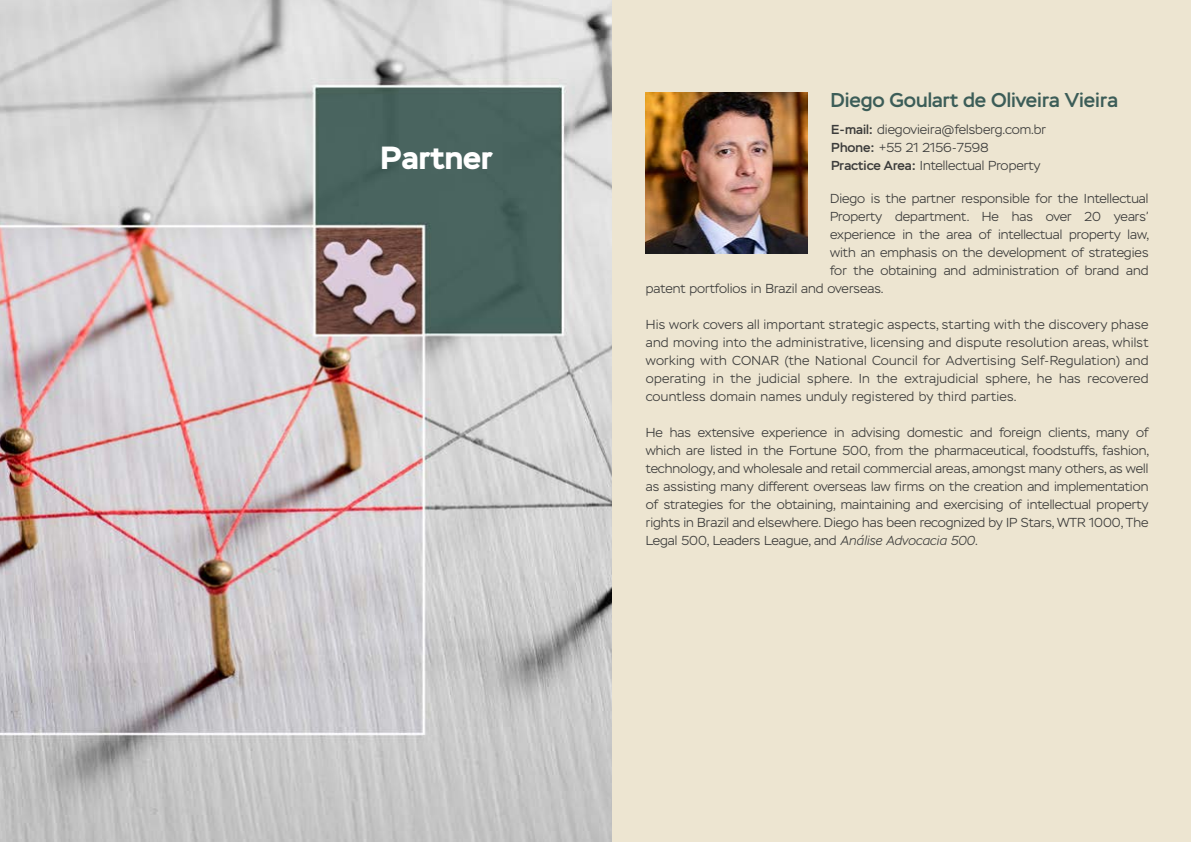
<style>
.page{position:relative;width:1191px;height:842px;background:#fff}
.page>*{position:absolute;margin:0;border:0;box-sizing:border-box;transform-origin:0 0}
.t1{font:700 32px "Stem";color:#fff}
.t2{font:500 20px "Stem";color:#3c5d58}
.t3{font:300 13px/18px "Stem";color:#3c3c3b;text-align:justify}
.s1{font-weight:500}
.s2{font-style:italic}
</style>
<div class="page">
<img style="left:0;top:0;width:612px;height:842px">
<div style="left:612px;top:0;width:579px;height:842px;background:#ede5d1"></div>
<img style="left:646px;top:92px;width:161px;height:162px">
<h1 class="t1" style="left:380px;top:137px;width:114px">Partner</h1>
<h2 class="t2" style="left:830px;top:88px;width:289px">Diego Goulart de Oliveira Vieira</h2>
<p class="t3" style="left:831px;top:120px;width:216px;text-align:left"><span class="s1">E-mail:</span> diegovieira@felsberg.com.br<br><span class="s1">Phone:</span> +55 21 2156-7598<br><span class="s1">Practice Area:</span> Intellectual Property</p>
<p class="t3" style="left:830px;top:190px;width:320px">Diego is the partner responsible for the Intellectual</p>
<p class="t3" style="left:830px;top:208px;width:320px">Property department. He has over 20 years’</p>
<p class="t3" style="left:830px;top:226px;width:320px">experience in the area of intellectual property law,</p>
<p class="t3" style="left:830px;top:244px;width:320px">with an emphasis on the development of strategies</p>
<p class="t3" style="left:830px;top:262px;width:320px">for the obtaining and administration of brand and</p>
<p class="t3" style="left:646px;top:280px;width:239px">patent portfolios in Brazil and overseas.</p>
<p class="t3" style="left:646px;top:316px;width:504px">His work covers all important strategic aspects, starting with the discovery phase and moving into the administrative, licensing and dispute resolution areas, whilst working with CONAR (the National Council for Advertising Self-Regulation) and operating in the judicial sphere. In the extrajudicial sphere, he has recovered countless domain names unduly registered by third parties.</p>
<p class="t3" style="left:646px;top:424px;width:505px">He has extensive experience in advising domestic and foreign clients, many of which are listed in the Fortune 500, from the pharmaceutical, foodstuffs, fashion, technology, and wholesale and retail commercial areas, amongst many others, as well as assisting many different overseas law firms on the creation and implementation of strategies for the obtaining, maintaining and exercising of intellectual property rights in Brazil and elsewhere. Diego has been recognized by IP Stars, WTR 1000, The Legal 500, Leaders League, and <span class="s2">Análise Advocacia 500</span>.</p>
</div>
